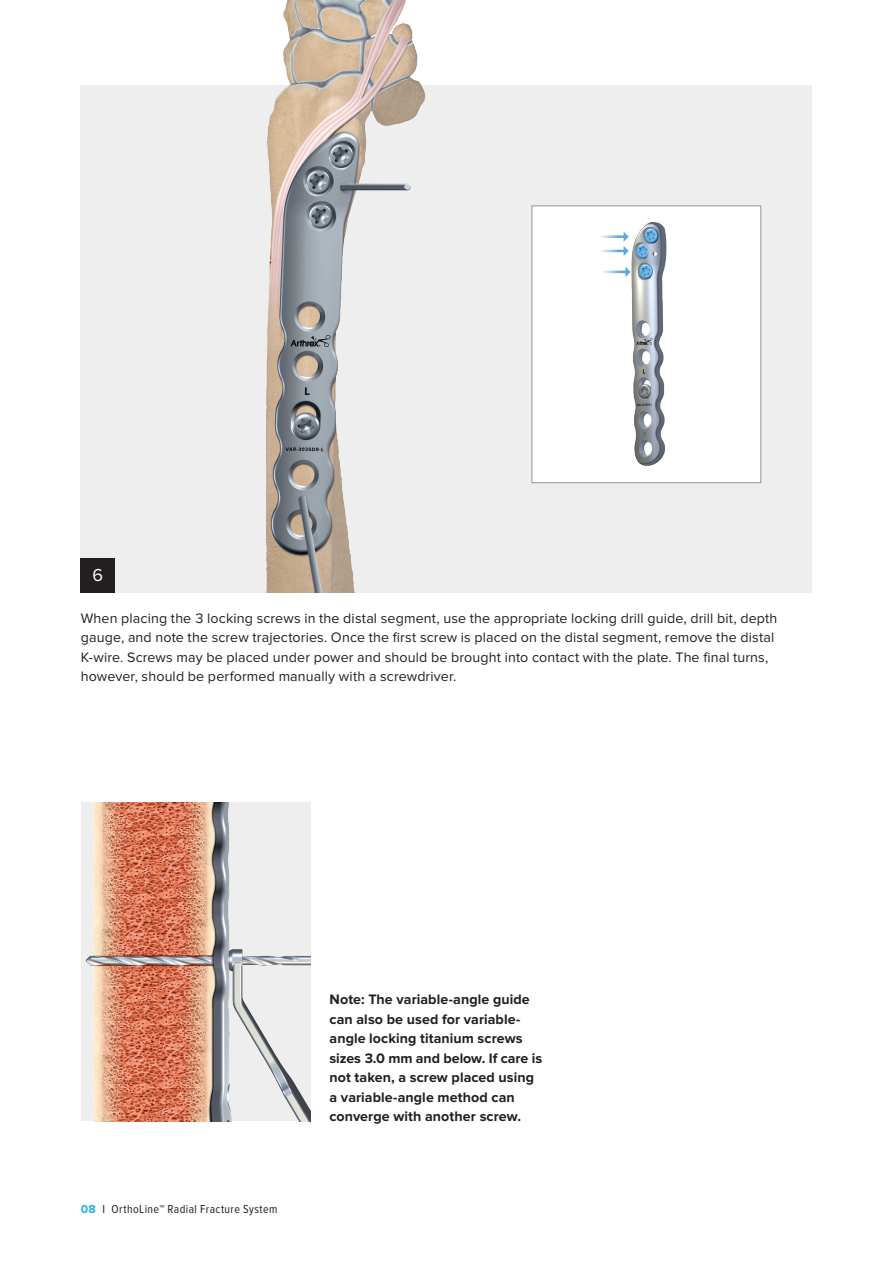
<style>
.page{position:relative;width:893px;height:1263px;background:#fff}
.page>*{position:absolute;margin:0;border:0;box-sizing:border-box;transform-origin:0 0}
.t1{font:18px "Proxima Nova";color:#fff}
.t2{font:14.25px/19.5px "Proxima Nova";letter-spacing:.01em;color:#231f20}
.t3{font:700 14.25px/19.5px "Proxima Nova";letter-spacing:.005em;color:#231f20}
.t4{font:12px "Proxima Nova Cond";letter-spacing:.035em;color:#231f20}
.s1{font-family:"Proxima Nova";font-weight:700;color:#26b1e6}
</style>
<div class="page">
<div style="left:81px;top:85px;width:731px;height:507px;background:#eeeeef"></div>
<img style="left:266px;top:0;width:159px;height:592px">
<div style="left:532px;top:206px;width:229px;height:277px;background:#fff"></div>
<img style="left:601px;top:222px;width:66px;height:244px">
<div style="left:531px;top:205px;width:230px;height:278px;border:1px solid #939598"></div>
<div style="left:81px;top:558px;width:34px;height:34px;background:#231f20"></div>
<img style="left:81px;top:802px;width:229px;height:319px">
<p class="t1" style="left:92px;top:565px;width:12px">6</p>
<p class="t2" style="left:81px;top:609px;width:698px">When placing the 3 locking screws in the distal segment, use the appropriate locking drill guide, drill bit, depth gauge, and note the screw trajectories. Once the first screw is placed on the distal segment, remove the distal K-wire. Screws may be placed under power and should be brought into contact with the plate. The final turns, however, should be performed manually with a screwdriver.</p>
<p class="t4" style="left:81px;top:1202px;width:198px"><span class="s1">08</span> I OrthoLine™ Radial Fracture System</p>
<p class="t3" style="left:330px;top:990px;width:214px">Note: The variable-angle guide can also be used for variable&shy;angle locking titanium screws sizes 3.0 mm and below. If care is not taken, a screw placed using a variable-angle method can converge with another screw.</p>
</div>
